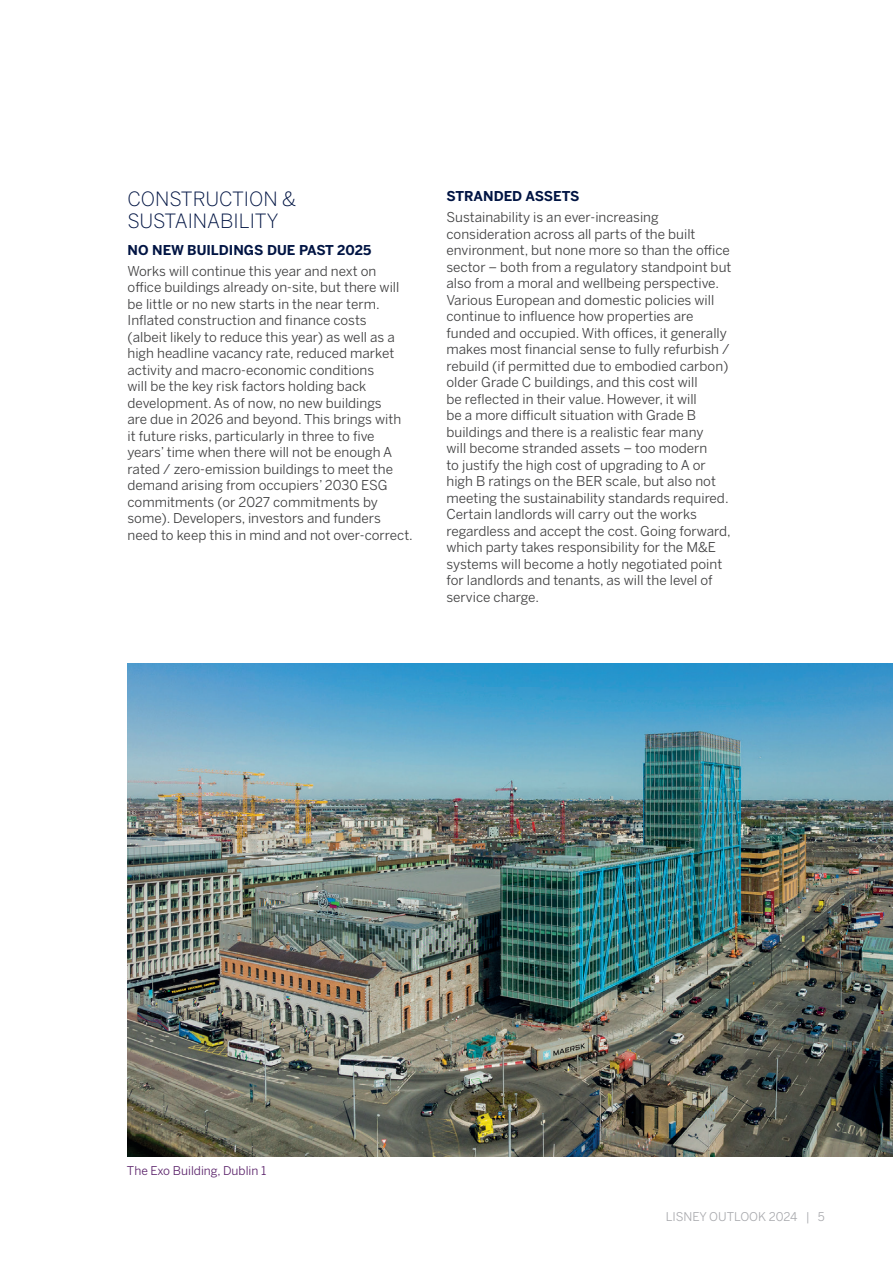
<style>
.page{position:relative;width:893px;height:1263px;background:#fff}
.page>*{position:absolute;margin:0;border:0;box-sizing:border-box;transform-origin:0 0}
.Navy_Light_H2{font:300 19.5px/22.5px "Benton Sans";color:#001443}
.Body_Copy{font:13.5px/16.5px "Benton Sans";color:#3e3e3f}
.Navy_Bold_H3{font:700 13.5px "Benton Sans";color:#001443}
.t1{font:12px "Benton Sans";color:#592069}
.t2{font:12px "Benton Sans";color:#a8a9ad}
</style>
<div class="page">
<img style="left:128px;top:663px;width:765px;height:493px">
<p class="Navy_Light_H2" style="left:128px;top:187px;width:170px">CONSTRUCTION &amp;<br>SUSTAINABILITY</p>
<p class="Navy_Bold_H3" style="left:128px;top:242px;width:245px">NO NEW BUILDINGS DUE PAST 2025</p>
<p class="Body_Copy" style="left:128px;top:263px;width:287px">Works will continue this year and next on office buildings already on-site, but there will be little or no new starts in the near term.<br>Inflated construction and finance costs<br>(albeit likely to reduce this year) as well as a high headline vacancy rate, reduced market activity and macro-economic conditions<br>will be the key risk factors holding back development. As of now, no new buildings<br>are due in 2026 and beyond. This brings with<br>it future risks, particularly in three to five years’ time when there will not be enough A rated / zero-emission buildings to meet the demand arising from occupiers’ 2030 ESG commitments (or 2027 commitments by some). Developers, investors and funders need to keep this in mind and not over-correct.</p>
<p class="Navy_Bold_H3" style="left:446px;top:188px;width:135px">STRANDED ASSETS</p>
<p class="Body_Copy" style="left:446px;top:209px;width:286px">Sustainability is an ever-increasing consideration across all parts of the built environment, but none more so than the office sector – both from a regulatory standpoint but also from a moral and wellbeing perspective.<br>Various European and domestic policies will continue to influence how properties are funded and occupied. With offices, it generally makes most financial sense to fully refurbish / rebuild (if permitted due to embodied carbon) older Grade C buildings, and this cost will<br>be reflected in their value. However, it will<br>be a more difficult situation with Grade B buildings and there is a realistic fear many<br>will become stranded assets – too modern<br>to justify the high cost of upgrading to A or high B ratings on the BER scale, but also not meeting the sustainability standards required.<br>Certain landlords will carry out the works regardless and accept the cost. Going forward, which party takes responsibility for the M&amp;E systems will become a hotly negotiated point for landlords and tenants, as will the level of service charge.</p>
<p class="t1" style="left:127px;top:1163px;width:141px">The Exo Building, Dublin 1</p>
<p class="t2" style="left:666px;top:1209px;width:161px">LISNEY OUTLOOK 2024 | 5</p>
</div>
